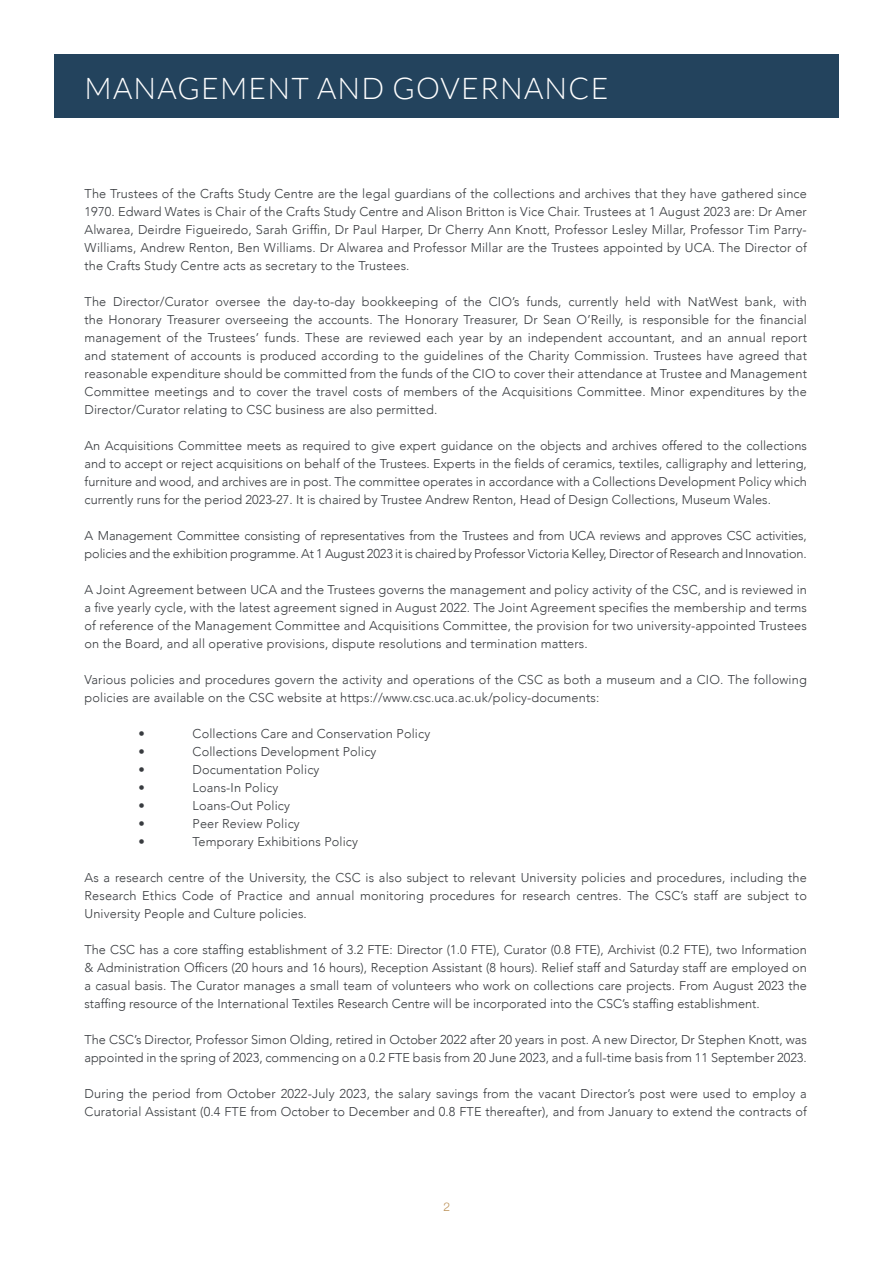
<style>
.page{position:relative;width:893px;height:1263px;background:#fff}
.page>*{position:absolute;margin:0;border:0;box-sizing:border-box;transform-origin:0 0}
.t1{font:300 30px "Lato";letter-spacing:.04em;color:#fff}
.t2{font:300 12.75px/18px "Avenir";letter-spacing:.01em;color:#383b3f;text-align:justify}
.t3{font:300 12.75px/18px "Avenir";letter-spacing:-.01em;color:#383b3f}
.t4{font:300 12px "Helvetica Neue";color:#bb9056}
</style>
<div class="page">
<div style="left:54px;top:54px;width:785px;height:64px;background:#23435d"></div>
<p class="t1" style="left:85px;top:72px;width:525px">MANAGEMENT AND GOVERNANCE</p>
<p class="t2" style="left:85px;top:184px;width:724px">The Trustees of the Crafts Study Centre are the legal guardians of the collections and archives that they have gathered since 1970. Edward Wates is Chair of the Crafts Study Centre and Alison Britton is Vice Chair. Trustees at 1 August 2023 are: Dr Amer Alwarea, Deirdre Figueiredo, Sarah Griffin, Dr Paul Harper, Dr Cherry Ann Knott, Professor Lesley Millar, Professor Tim Parry-Williams, Andrew Renton, Ben Williams. Dr Alwarea and Professor Millar are the Trustees appointed by UCA. The Director of the Crafts Study Centre acts as secretary to the Trustees.</p>
<p class="t2" style="left:85px;top:292px;width:724px">The Director/Curator oversee the day-to-day bookkeeping of the CIO’s funds, currently held with NatWest bank, with the Honorary Treasurer overseeing the accounts. The Honorary Treasurer, Dr Sean O’Reilly, is responsible for the financial management of the Trustees’ funds. These are reviewed each year by an independent accountant, and an annual report and statement of accounts is produced according to the guidelines of the Charity Commission. Trustees have agreed that reasonable expenditure should be committed from the funds of the CIO to cover their attendance at Trustee and Management Committee meetings and to cover the travel costs of members of the Acquisitions Committee. Minor expenditures by the Director/Curator relating to CSC business are also permitted.</p>
<p class="t2" style="left:85px;top:436px;width:724px">An Acquisitions Committee meets as required to give expert guidance on the objects and archives offered to the collections and to accept or reject acquisitions on behalf of the Trustees. Experts in the fields of ceramics, textiles, calligraphy and lettering, furniture and wood, and archives are in post. The committee operates in accordance with a Collections Development Policy which currently runs for the period 2023-27. It is chaired by Trustee Andrew Renton, Head of Design Collections, Museum Wales.</p>
<p class="t3" style="left:85px;top:526px;width:724px">A Management Committee consisting of representatives from the Trustees and from UCA reviews and approves CSC activities, policies and the exhibition programme. At 1 August 2023 it is chaired by Professor Victoria Kelley, Director of Research and Innovation.</p>
<p class="t2" style="left:85px;top:580px;width:724px">A Joint Agreement between UCA and the Trustees governs the management and policy activity of the CSC, and is reviewed in a five yearly cycle, with the latest agreement signed in August 2022. The Joint Agreement specifies the membership and terms of reference of the Management Committee and Acquisitions Committee, the provision for two university-appointed Trustees on the Board, and all operative provisions, dispute resolutions and termination matters.</p>
<p class="t2" style="left:85px;top:670px;width:724px">Various policies and procedures govern the activity and operations of the CSC as both a museum and a CIO. The following policies are available on the CSC website at https://www.csc.uca.ac.uk/policy-documents:</p>
<p class="t2" style="left:139px;top:724px;width:8px">•</p>
<p class="t2" style="left:193px;top:724px;width:239px">Collections Care and Conservation Policy</p>
<p class="t2" style="left:139px;top:742px;width:8px">•</p>
<p class="t2" style="left:193px;top:742px;width:185px">Collections Development Policy</p>
<p class="t2" style="left:139px;top:760px;width:8px">•</p>
<p class="t2" style="left:193px;top:760px;width:128px">Documentation Policy</p>
<p class="t2" style="left:139px;top:778px;width:8px">•</p>
<p class="t2" style="left:193px;top:778px;width:87px">Loans-In Policy</p>
<p class="t2" style="left:139px;top:796px;width:8px">•</p>
<p class="t2" style="left:193px;top:796px;width:99px">Loans-Out Policy</p>
<p class="t2" style="left:139px;top:814px;width:8px">•</p>
<p class="t2" style="left:193px;top:814px;width:109px">Peer Review Policy</p>
<p class="t2" style="left:139px;top:832px;width:8px">•</p>
<p class="t2" style="left:193px;top:832px;width:167px">Temporary Exhibitions Policy</p>
<p class="t2" style="left:85px;top:868px;width:724px">As a research centre of the University, the CSC is also subject to relevant University policies and procedures, including the Research Ethics Code of Practice and annual monitoring procedures for research centres. The CSC’s staff are subject to University People and Culture policies.</p>
<p class="t2" style="left:85px;top:940px;width:724px">The CSC has a core staffing establishment of 3.2 FTE: Director (1.0 FTE), Curator (0.8 FTE), Archivist (0.2 FTE), two Information &amp; Administration Officers (20 hours and 16 hours), Reception Assistant (8 hours). Relief staff and Saturday staff are employed on a casual basis. The Curator manages a small team of volunteers who work on collections care projects. From August 2023 the staffing resource of the International Textiles Research Centre will be incorporated into the CSC’s staffing establishment.</p>
<p class="t2" style="left:85px;top:1030px;width:724px">The CSC’s Director, Professor Simon Olding, retired in October 2022 after 20 years in post. A new Director, Dr Stephen Knott, was appointed in the spring of 2023, commencing on a 0.2 FTE basis from 20 June 2023, and a full-time basis from 11 September 2023.</p>
<p class="t2" style="left:85px;top:1084px;width:724px">During the period from October 2022-July 2023, the salary savings from the vacant Director’s post were used to employ a<br>Curatorial Assistant (0.4 FTE from October to December and 0.8 FTE thereafter), and from January to extend the contracts of</p>
<p class="t4" style="left:443px;top:1197px;width:8px">2</p>
</div>
